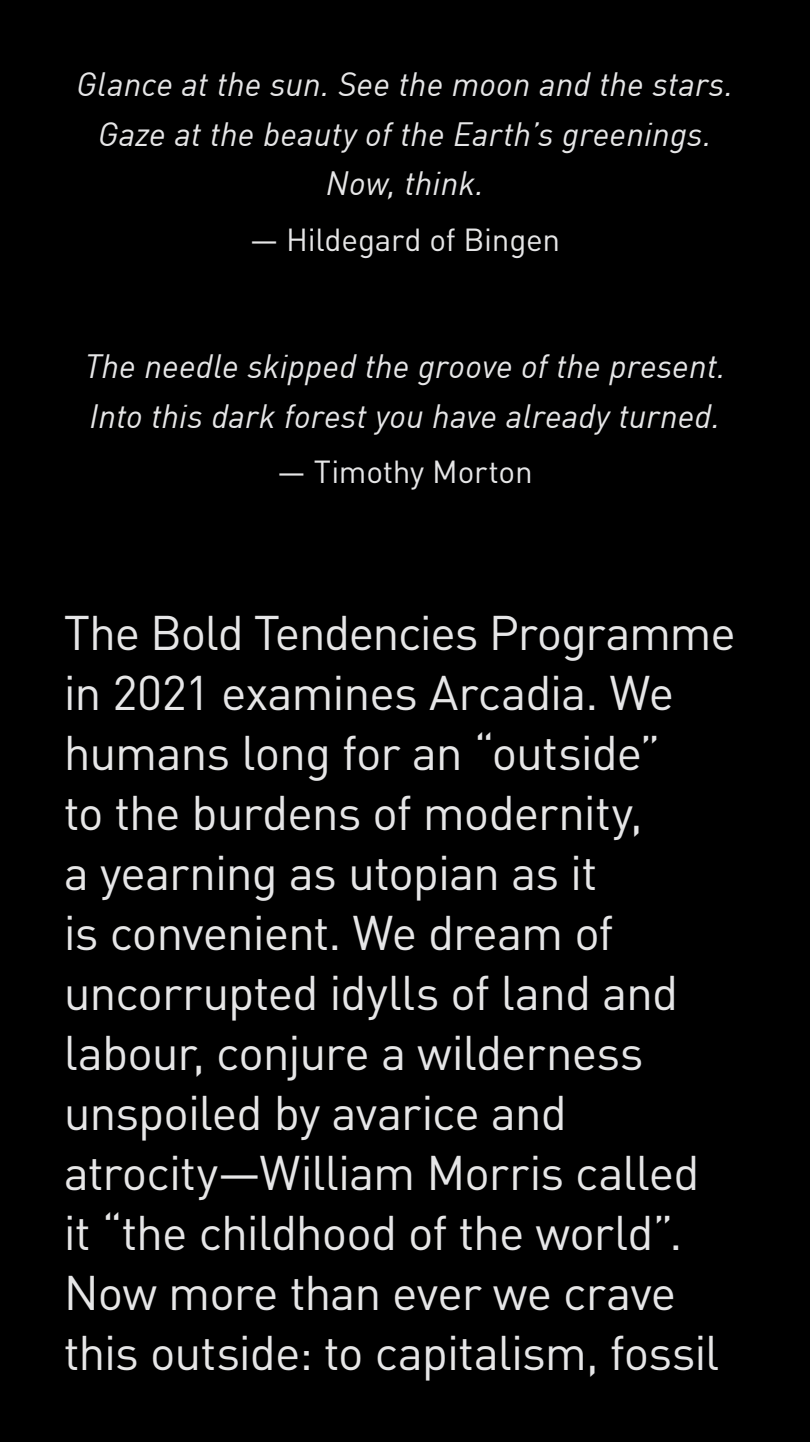
<style>
.page{position:relative;width:810px;height:1442px;background:#fff}
.page>*{position:absolute;margin:0;border:0;box-sizing:border-box;transform-origin:0 0}
.t1{font:48px/60px "DIN";letter-spacing:-.02em;color:#e6e6e7}
.t2{font:italic 33px/49.5px "DIN";letter-spacing:.005em;color:#e6e6e7;text-align:center}
.t3{font:31.5px "DIN";letter-spacing:-.01em;color:#e6e6e7}
</style>
<div class="page">
<div style="left:0;top:0;width:810px;height:1441px;background:#000"></div>
<p class="t2" style="left:77px;top:59px;width:658px">Glance at the sun. See the moon and the stars.<br>Gaze at the beauty of the Earth’s greenings.<br>Now, think.</p>
<p class="t3" style="left:250px;top:220px;width:312px">— Hildegard of Bingen</p>
<p class="t2" style="left:84px;top:341px;width:643px;text-align:left">The needle skipped the groove of the present.<br>Into this dark forest you have already turned.</p>
<p class="t3" style="left:277px;top:452px;width:257px">— Timothy Morton</p>
<p class="t1" style="left:64px;top:602px;width:674px">The Bold Tendencies Programme in 2021 examines Arcadia. We humans long for an “outside”<br>to the burdens of modernity,<br>a yearning as utopian as it<br>is convenient. We dream of uncorrupted idylls of land and labour, conjure a wilderness unspoiled by avarice and atrocity—William Morris called it “the childhood of the world”.<br>Now more than ever we crave this outside: to capitalism, fossil</p>
</div>
